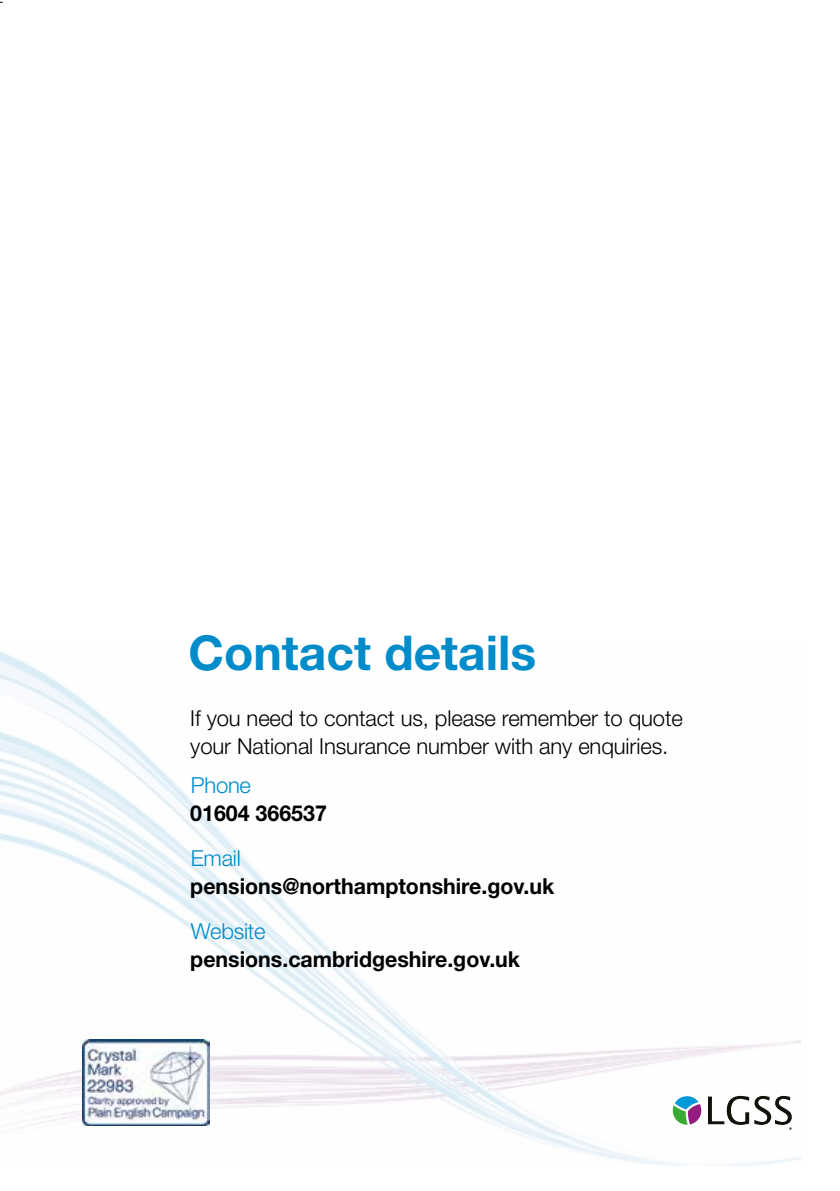
<style>
.page{position:relative;width:840px;height:1191px;background:#fff}
.page>*{position:absolute;margin:0;border:0;box-sizing:border-box;transform-origin:0 0}
.t1{font:700 48px "Helvetica Neue LT";color:#008bcb}
.t2{font:300 22px/28px "Helvetica Neue LT";letter-spacing:-.005em;color:#000}
.t3{font:700 22px "Helvetica Neue LT";color:#000}
.t4{font:300 22px "Helvetica Neue LT";letter-spacing:-.01em;color:#008bcb}
</style>
<div class="page">
<img style="left:1px;top:651px;width:798px;height:515px">
<img style="left:83px;top:1039px;width:126px;height:86px">
<svg style="left:671px;top:1094px;width:77px;height:31px"></svg>
<svg style="left:754px;top:1096px;width:37px;height:34px"></svg>
<h1 class="t1" style="left:188px;top:623px;width:349px">Contact details</h1>
<p class="t2" style="left:190px;top:703px;width:494px">If you need to contact us, please remember to quote your National Insurance number with any enquiries.</p>
<p class="t4" style="left:191px;top:771px;width:62px">Phone</p>
<p class="t3" style="left:190px;top:799px;width:138px">01604 366537</p>
<p class="t4" style="left:191px;top:844px;width:52px">Email</p>
<p class="t3" style="left:190px;top:872px;width:365px">pensions@northamptonshire.gov.uk</p>
<p class="t4" style="left:191px;top:917px;width:76px">Website</p>
<p class="t3" style="left:190px;top:945px;width:331px">pensions.cambridgeshire.gov.uk</p>
</div>
